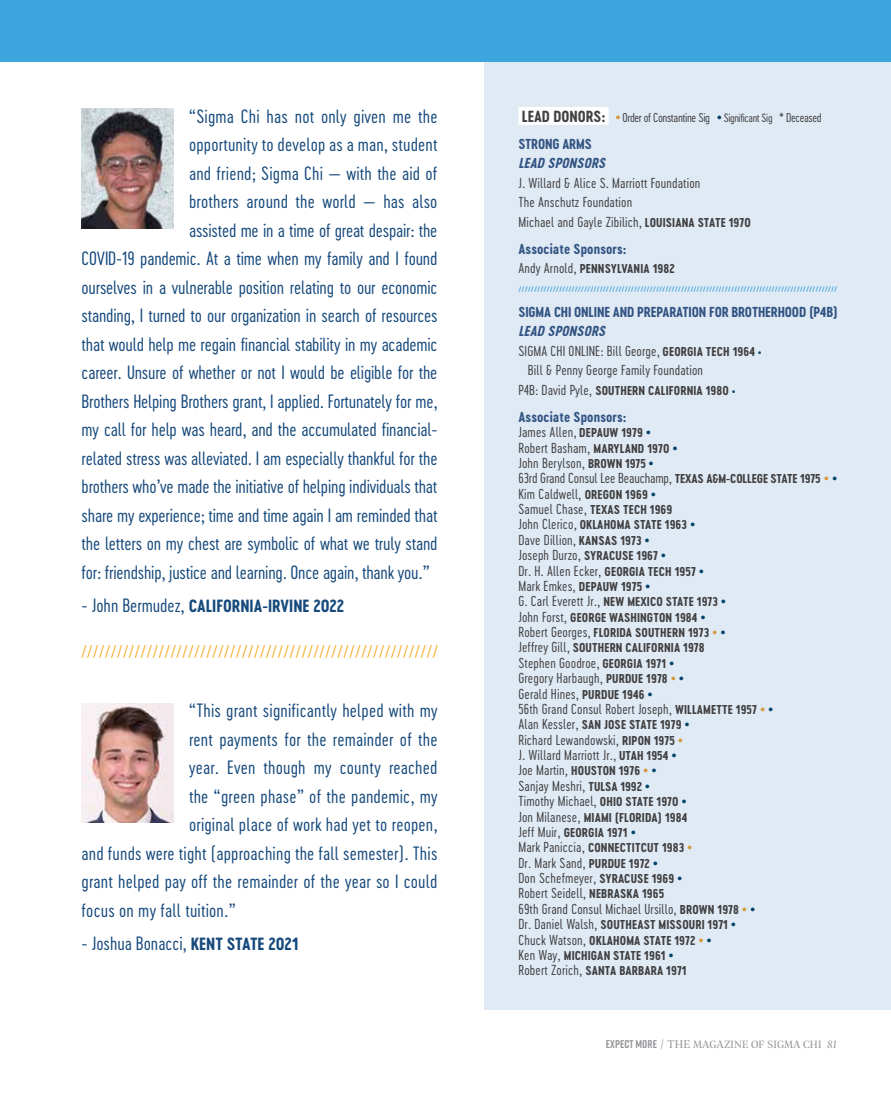
<style>
.page{position:relative;width:891px;height:1107px;background:#fff}
.page>*{position:absolute;margin:0;border:0;box-sizing:border-box;transform-origin:0 0}
.t1{font:18px "Cervo Neue Light Neue";letter-spacing:-.01em;color:#174a7c}
.t2{font:18px "Cervo Neue Light Neue";letter-spacing:.01em;color:#174a7c}
.t3{font:18px "Minion Pro";color:#f5a81d}
.t4{font:16.5px "Cervo Neue Bold Neue";color:#174a7c}
.t5{font:13.5px/15.3px "Cervo Neue Light Neue";letter-spacing:.01em;color:#414042}
.t6{font:13.5px "Cervo Neue Bold Neue";letter-spacing:-.01em;color:#335584}
.t7{font:13.5px "Cervo Neue Bold Neue";letter-spacing:.01em;color:#335584}
.t8{font:italic 13.5px "Cervo Neue Bold Neue";color:#335584}
.t9{font:12px/15.3px "Cervo Neue Bold Neue";letter-spacing:.01em;color:#414042}
.t10{font:12px "Cervo Neue Light Neue";letter-spacing:-.03em;color:#414042}
.t11{font:11.25px "Geller Headline";letter-spacing:.01em;color:#939598}
.t12{font:6px "Cervo Neue Bold Neue";color:#3ea6de}
.s1{font-family:"Cervo Neue Light Neue";font-size:18px}
.s2{font-family:"Cervo Neue Bold Neue";font-size:16.5px}
.s3{font-family:"Cervo Neue Bold Neue";font-size:15px}
.s4{font-size:16.5px;color:#d4993a}
.s5{font-size:16.5px;color:#00426b}
.s6{font-size:11.25px}
.s7{font-family:"Cervo Neue Bold Neue";font-size:12px}
.s8{font-family:"Cervo Neue Light Neue";font-size:13.5px}
.s9{font-size:12px;color:#00426b}
.s10{font-family:"Cervo Neue Light Neue";color:#00426b}
.s11{font-family:"Cervo Neue Light Neue";font-size:16.5px;color:#00426b}
.s12{font-family:"Cervo Neue Light Neue";font-size:16.5px;color:#d4993a}
.s13{font-family:"Rift Soft";font-weight:700}
.s14{font-size:12px}
.s15{font-style:italic}
</style>
<div class="page">
<div style="left:485px;top:34px;width:406px;height:975px;background:#e0eaf4"></div>
<div style="left:0;top:0;width:891px;height:62px;background:#3ea6de"></div>
<div style="left:518px;top:107px;width:91px;height:18px;background:#fff"></div>
<img style="left:82px;top:108px;width:92px;height:120px">
<img style="left:82px;top:703px;width:92px;height:120px">
<h1 class="t2" style="left:189px;top:104px;width:250px">“Sigma Chi has not only given me the</h1>
<h1 class="t2" style="left:189px;top:133px;width:250px">opportunity to develop as a man, student</h1>
<h1 class="t2" style="left:189px;top:161px;width:250px">and friend; Sigma Chi — with the aid of</h1>
<h1 class="t2" style="left:189px;top:190px;width:250px">brothers around the world — has also</h1>
<h1 class="t1" style="left:189px;top:218px;width:250px">assisted me in a time of great despair: the</h1>
<h1 class="t1" style="left:82px;top:247px;width:357px">COVID-19 pandemic. At a time when my family and I found</h1>
<h1 class="t1" style="left:82px;top:275px;width:357px">ourselves in a vulnerable position relating to our economic</h1>
<h1 class="t1" style="left:82px;top:304px;width:357px">standing, I turned to our organization in search of resources</h1>
<h1 class="t1" style="left:82px;top:332px;width:357px">that would help me regain financial stability in my academic</h1>
<h1 class="t1" style="left:82px;top:361px;width:357px">career. Unsure of whether or not I would be eligible for the</h1>
<h1 class="t1" style="left:82px;top:389px;width:357px">Brothers Helping Brothers grant, I applied. Fortunately for me,</h1>
<h1 class="t1" style="left:82px;top:418px;width:357px">my call for help was heard, and the accumulated financial-</h1>
<h1 class="t1" style="left:82px;top:446px;width:357px">related stress was alleviated. I am especially thankful for the</h1>
<h1 class="t1" style="left:82px;top:475px;width:357px">brothers who’ve made the initiative of helping individuals that</h1>
<h1 class="t1" style="left:82px;top:503px;width:357px">share my experience; time and time again I am reminded that</h1>
<h1 class="t1" style="left:82px;top:532px;width:357px">the letters on my chest are symbolic of what we truly stand</h1>
<h1 class="t1" style="left:82px;top:560px;width:349px">for: friendship, justice and learning. Once again, thank you.”</h1>
<p class="t4" style="left:82px;top:594px;width:264px"><span class="s1">- John Bermudez,</span> CALIFORNIA-IRVINE 2022</p>
<h1 class="t3" style="left:81px;top:639px;width:359px">////////////////////////////////////////////////////////////</h1>
<h1 class="t2" style="left:189px;top:699px;width:250px">“This grant significantly helped with my</h1>
<h1 class="t2" style="left:189px;top:728px;width:250px">rent payments for the remainder of the</h1>
<h1 class="t2" style="left:189px;top:756px;width:250px">year. Even though my county reached</h1>
<h1 class="t2" style="left:189px;top:785px;width:250px">the “green phase” of the pandemic, my</h1>
<h1 class="t2" style="left:189px;top:813px;width:250px">original place of work had yet to reopen,</h1>
<h1 class="t2" style="left:82px;top:842px;width:357px">and funds were tight (approaching the fall semester). This</h1>
<h1 class="t2" style="left:82px;top:870px;width:357px">grant helped pay off the remainder of the year so I could</h1>
<h1 class="t2" style="left:82px;top:898px;width:156px">focus on my fall tuition.”</h1>
<h1 class="t1" style="left:82px;top:931px;width:218px">- Joshua Bonacci, <span class="s2">KENT STATE 2021</span></h1>
<p class="t10" style="left:522px;top:110px;width:301px"><span class="s3">LEAD DONORS:</span> <span class="s4">•</span> Order of Constantine Sig <span class="s5">•</span> <span class="s6">Significant Sig</span> * Deceased</p>
<p class="t6" style="left:518px;top:135px;width:75px">STRONG ARMS</p>
<p class="t8" style="left:518px;top:154px;width:92px">LEAD SPONSORS</p>
<p class="t5" style="left:518px;top:173px;width:234px;line-height:19.5px">J. Willard &amp; Alice S. Marriott Foundation<br>The Anschutz Foundation<br>Michael and Gayle Zibilich, <span class="s7">LOUISIANA STATE 1970</span></p>
<p class="t7" style="left:518px;top:240px;width:110px">Associate Sponsors:</p>
<p class="t9" style="left:518px;top:261px;width:158px"><span class="s8">Andy Arnold,</span> PENNSYLVANIA 1982</p>
<p class="t12" style="left:518px;top:285px;width:320px">//////////////////////////////////////////////////////////////////////////////////////////////////////</p>
<p class="t6" style="left:518px;top:303px;width:321px">SIGMA CHI ONLINE AND PREPARATION FOR BROTHERHOOD (P4B)</p>
<p class="t8" style="left:518px;top:322px;width:92px">LEAD SPONSORS</p>
<p class="t5" style="left:528px;top:341px;width:235px;line-height:19.5px;text-indent:-10px">SIGMA CHI ONLINE: Bill George, <span class="s7">GEORGIA TECH 1964</span> <span class="s9">•<br></span>Bill &amp; Penny George Family Foundation</p>
<p class="t9" style="left:518px;top:383px;width:219px"><span class="s8">P4B: David Pyle,</span> SOUTHERN CALIFORNIA 1980 <span class="s10">•</span></p>
<p class="t7" style="left:518px;top:408px;width:110px">Associate Sponsors:</p>
<p class="t5" style="left:518px;top:424px;width:321px">James Allen, <span class="s7">DEPAUW 1979</span> <span class="s5">•<br></span>Robert Basham, <span class="s7">MARYLAND 1970</span> <span class="s5">•<br></span>John Berylson, <span class="s7">BROWN 1975</span> <span class="s5">•<br></span>63rd Grand Consul Lee Beauchamp, <span class="s7">TEXAS A&amp;M-COLLEGE STATE 1975</span> <span class="s4">•</span> <span class="s5">• </span>Kim Caldwell, <span class="s7">OREGON 1969</span> <span class="s5">•</span></p>
<p class="t9" style="left:518px;top:502px;width:178px"><span class="s8">Samuel Chase,</span> TEXAS TECH 1969<br><span class="s8">John Clerico,</span> OKLAHOMA STATE 1963 <span class="s11">•</span></p>
<p class="t5" style="left:518px;top:532px;width:187px">Dave Dillion, <span class="s7">KANSAS 1973</span> <span class="s5">•<br></span>Joseph Durzo, <span class="s7">SYRACUSE 1967</span> <span class="s5">•<br></span>Dr. H. Allen Ecker, <span class="s7">GEORGIA TECH 1957</span> <span class="s5">•<br></span>Mark Emkes, <span class="s7">DEPAUW 1975</span> <span class="s5">•</span></p>
<p class="t9" style="left:518px;top:594px;width:209px"><span class="s8">G. Carl Everett Jr.,</span> NEW MEXICO STATE 1973 <span class="s11">• </span><span class="s8">John Forst,</span> GEORGE WASHINGTON 1984 <span class="s11">• </span><span class="s8">Robert Georges,</span> FLORIDA SOUTHERN 1973 <span class="s12">•</span> <span class="s11">• </span><span class="s8">Jeffrey Gill,</span> SOUTHERN CALIFORNIA 1978</p>
<p class="t5" style="left:518px;top:655px;width:257px">Stephen Goodroe, <span class="s7">GEORGIA 1971</span> <span class="s5">•<br></span>Gregory Harbaugh, <span class="s7">PURDUE 1978</span> <span class="s4">•</span> <span class="s5">•<br></span>Gerald Hines, <span class="s7">PURDUE 1946</span> <span class="s5">•<br></span>56th Grand Consul Robert Joseph, <span class="s7">WILLAMETTE 1957</span> <span class="s4">•</span> <span class="s5">•</span></p>
<p class="t9" style="left:518px;top:717px;width:173px"><span class="s8">Alan Kessler,</span> SAN JOSE STATE 1979 <span class="s11">•</span></p>
<p class="t5" style="left:518px;top:732px;width:166px">Richard Lewandowski, <span class="s7">RIPON 1975</span> <span class="s4">•<br></span>J. Willard Marriott Jr., <span class="s7">UTAH 1954</span> <span class="s5">•</span></p>
<p class="t9" style="left:518px;top:763px;width:140px"><span class="s8">Joe Martin,</span> HOUSTON 1976 <span class="s12">•</span> <span class="s11">•</span></p>
<p class="t5" style="left:518px;top:778px;width:170px">Sanjay Meshri, <span class="s7">TULSA 1992</span> <span class="s5">•<br></span>Timothy Michael, <span class="s7">OHIO STATE 1970</span> <span class="s5">•</span></p>
<p class="t9" style="left:518px;top:809px;width:176px"><span class="s8">Jon Milanese,</span> MIAMI (FLORIDA) 1984<br><span class="s8">Jeff Muir,</span> GEORGIA 1971 <span class="s11">•<br></span><span class="s8">Mark Paniccia,</span> CONNECTITCUT 1983 <span class="s12">•</span></p>
<p class="t5" style="left:518px;top:855px;width:239px">Dr. Mark Sand, <span class="s7">PURDUE 1972</span> <span class="s5">•<br></span>Don Schefmeyer, <span class="s7">SYRACUSE 1969</span> <span class="s5">•<br></span>Robert Seidell, <span class="s7">NEBRASKA 1965<br></span>69th Grand Consul Michael Ursillo, <span class="s7">BROWN 1978</span> <span class="s4">•</span> <span class="s5">•</span></p>
<p class="t9" style="left:518px;top:917px;width:219px"><span class="s8">Dr. Daniel Walsh,</span> SOUTHEAST MISSOURI 1971 <span class="s11">• </span><span class="s8">Chuck Watson,</span> OKLAHOMA STATE 1972 <span class="s12">•</span> <span class="s11">•<br></span><span class="s8">Ken Way,</span> MICHIGAN STATE 1961 <span class="s11">•<br></span><span class="s8">Robert Zorich,</span> SANTA BARBARA 1971</p>
<p class="t11" style="left:606px;top:1037px;width:233px"><span class="s13">EXPECT MORE</span> <span class="s14">/ THE</span> MAGAZINE OF SIGMA CHI <span class="s15">81</span></p>
</div>
